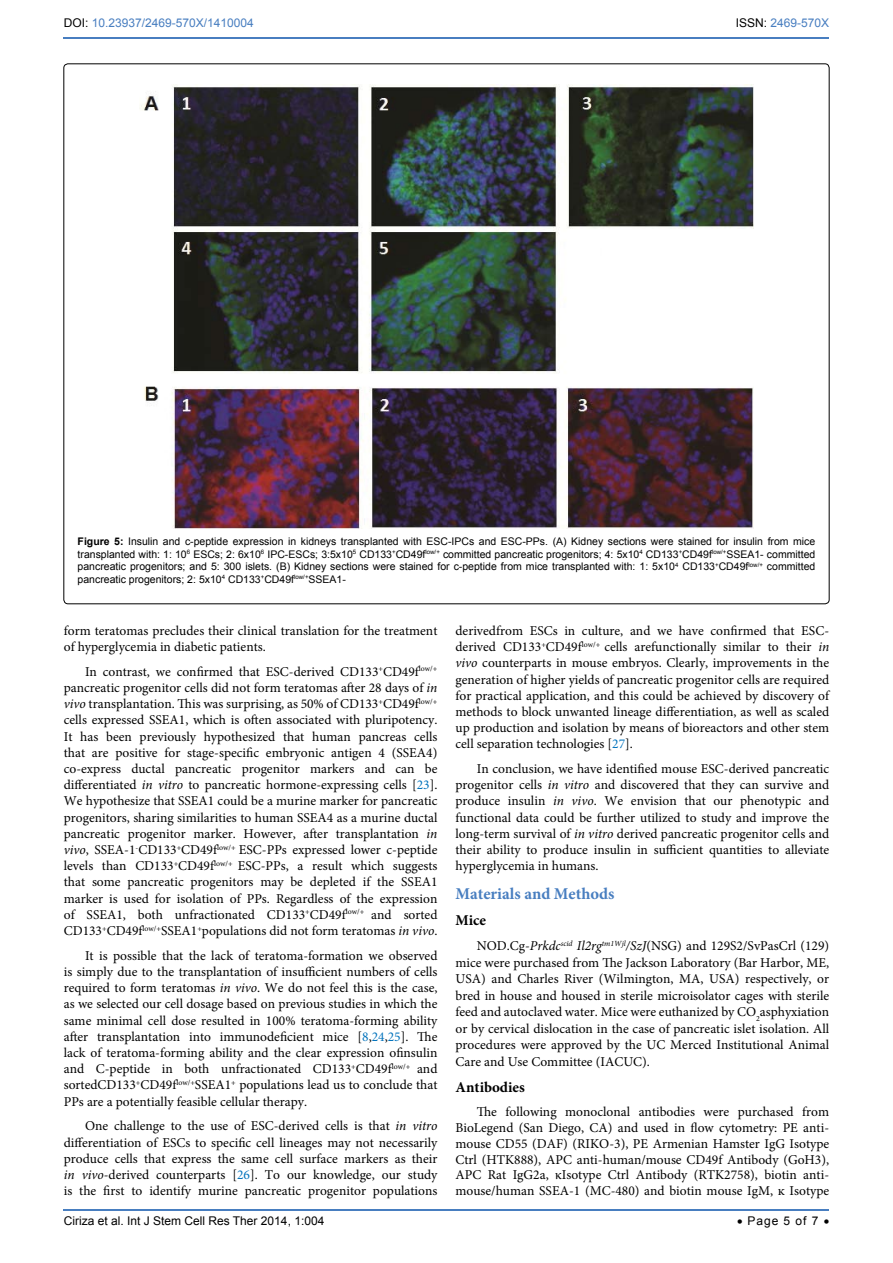
<style>
.page{position:relative;width:893px;height:1263px;background:#fff}
.page>*{position:absolute;margin:0;border:0;box-sizing:border-box;transform-origin:0 0}
.t1{font:700 16.5px "Minion Pro";color:#487ec0}
.t2{font:700 15px "Minion Pro";color:#000}
.t3{font:13.5px/16.2px "Minion Pro";color:#000;text-align:justify}
.t4{font:12px "Arial";color:#000}
.t5{font:12px "Arial";color:#487ec0}
.t6{font:10.5px/12.6px "Arial";color:#000;text-align:justify}
.s1{color:#000}
.s2{font-weight:700}
.s3{font-style:italic}
.s4{color:#0072bc}
</style>
<div class="page">
<hr style="left:64px;top:1209px;width:765px;height:2px;background:#487ec0">
<hr style="left:64px;top:37px;width:765px;height:2px;background:#487ec0">
<img style="left:140px;top:85px;width:614px;height:444px">
<div style="left:603px;top:240px;width:133px;height:37px;background:#fff"></div>
<p class="t5" style="left:64px;top:14px;width:192px"><span class="s1">DOI:</span> 10.23937/2469-570X/1410004</p>
<p class="t5" style="left:736px;top:14px;width:95px"><span class="s1">ISSN:</span> 2469-570X</p>
<p class="t6" style="left:78px;top:535px;width:739px"><span class="s2">Figure 5:</span> Insulin and c-peptide expression in kidneys transplanted with ESC-IPCs and ESC-PPs. (A) Kidney sections were stained for insulin from mice transplanted with: 1: 10<sup>6</sup> ESCs; 2: 6x10<sup>6</sup> IPC-ESCs; 3:5x10<sup>5</sup> CD133<sup>+</sup>CD49f<sup>low/+</sup> committed pancreatic progenitors; 4: 5x10<sup>4</sup> CD133<sup>+</sup>CD49f<sup>low/+</sup>SSEA1- committed pancreatic progenitors; and 5: 300 islets. (B) Kidney sections were stained for c-peptide from mice transplanted with: 1: 5x10<sup>4</sup> CD133<sup>+</sup>CD49f<sup>low/+</sup> committed pancreatic progenitors; 2: 5x10<sup>4</sup> CD133<sup>+</sup>CD49f<sup>low/+</sup>SSEA1-</p>
<p class="t3" style="left:64px;top:623px;width:375px">form teratomas precludes their clinical translation for the treatment of hyperglycemia in diabetic patients.</p>
<p class="t3" style="left:64px;top:663px;width:375px;text-indent:21px">In contrast, we confirmed that ESC-derived CD133<sup>+</sup>CD49f<sup>low/+ </sup>pancreatic progenitor cells did not form teratomas after 28 days of <span class="s3">in vivo</span> transplantation. This was surprising, as 50% of CD133<sup>+</sup>CD49f<sup>low/+ </sup>cells expressed SSEA1, which is often associated with pluripotency.<br>It has been previously hypothesized that human pancreas cells that are positive for stage-specific embryonic antigen 4 (SSEA4) co-express ductal pancreatic progenitor markers and can be differentiated <span class="s3">in vitro</span> to pancreatic hormone-expressing cells [<span class="s4">23</span>].<br>We hypothesize that SSEA1 could be a murine marker for pancreatic progenitors, sharing similarities to human SSEA4 as a murine ductal pancreatic progenitor marker. However, after transplantation <span class="s3">in vivo</span>, SSEA-1<sup>-</sup>CD133<sup>+</sup>CD49f<sup>low/+</sup> ESC-PPs expressed lower c-peptide levels than CD133<sup>+</sup>CD49f<sup>low/+</sup> ESC-PPs, a result which suggests that some pancreatic progenitors may be depleted if the SSEA1 marker is used for isolation of PPs. Regardless of the expression of SSEA1, both unfractionated CD133<sup>+</sup>CD49f<sup>low/+</sup> and sorted CD133<sup>+</sup>CD49f<sup>low/+</sup>SSEA1<sup>+</sup>populations did not form teratomas <span class="s3">in vivo</span>.</p>
<p class="t3" style="left:64px;top:947px;width:375px;text-indent:21px">It is possible that the lack of teratoma-formation we observed is simply due to the transplantation of insufficient numbers of cells required to form teratomas <span class="s3">in vivo</span>. We do not feel this is the case, as we selected our cell dosage based on previous studies in which the same minimal cell dose resulted in 100% teratoma-forming ability after transplantation into immunodeficient mice [<span class="s4">8</span>,<span class="s4">24</span>,<span class="s4">25</span>]. The lack of teratoma-forming ability and the clear expression ofinsulin and C-peptide in both unfractionated CD133<sup>+</sup>CD49f<sup>low/+</sup> and sortedCD133<sup>+</sup>CD49f<sup>low/+</sup>SSEA1<sup>+</sup> populations lead us to conclude that PPs are a potentially feasible cellular therapy.</p>
<p class="t3" style="left:64px;top:1118px;width:375px;text-indent:21px">One challenge to the use of ESC-derived cells is that <span class="s3">in vitro </span>differentiation of ESCs to specific cell lineages may not necessarily produce cells that express the same cell surface markers as their <span class="s3">in vivo</span>-derived counterparts [<span class="s4">26</span>]. To our knowledge, our study is the first to identify murine pancreatic progenitor populations</p>
<p class="t4" style="left:64px;top:1213px;width:262px">Ciriza et al. Int J Stem Cell Res Ther 2014, 1:004</p>
<p class="t3" style="left:455px;top:623px;width:375px">derivedfrom ESCs in culture, and we have confirmed that ESC&shy;derived CD133<sup>+</sup>CD49f<sup>low/+</sup> cells arefunctionally similar to their <span class="s3">in vivo</span> counterparts in mouse embryos. Clearly, improvements in the generation of higher yields of pancreatic progenitor cells are required for practical application, and this could be achieved by discovery of methods to block unwanted lineage differentiation, as well as scaled up production and isolation by means of bioreactors and other stem cell separation technologies [<span class="s4">27</span>].</p>
<p class="t3" style="left:455px;top:761px;width:375px;text-indent:21px">In conclusion, we have identified mouse ESC-derived pancreatic progenitor cells <span class="s3">in vitro</span> and discovered that they can survive and produce insulin <span class="s3">in vivo</span>. We envision that our phenotypic and functional data could be further utilized to study and improve the long-term survival of <span class="s3">in vitro</span> derived pancreatic progenitor cells and their ability to produce insulin in sufficient quantities to alleviate hyperglycemia in humans.</p>
<p class="t1" style="left:455px;top:882px;width:161px">Materials and Methods</p>
<p class="t2" style="left:455px;top:910px;width:32px">Mice</p>
<p class="t3" style="left:455px;top:937px;width:375px;text-indent:21px">NOD.Cg-<span class="s3">Prkdc</span><sup>scid</sup> <span class="s3">Il2rg</span><sup>tm1Wjl</sup><span class="s3">/SzJ</span>(NSG) and 129S2/SvPasCrl (129) mice were purchased from The Jackson Laboratory (Bar Harbor, ME, USA) and Charles River (Wilmington, MA, USA) respectively, or bred in house and housed in sterile microisolator cages with sterile feed and autoclaved water. Mice were euthanized by CO<sub>2</sub>asphyxiation or by cervical dislocation in the case of pancreatic islet isolation. All procedures were approved by the UC Merced Institutional Animal Care and Use Committee (IACUC).</p>
<p class="t2" style="left:455px;top:1077px;width:71px">Antibodies</p>
<p class="t3" style="left:455px;top:1104px;width:375px;line-height:15.8px;text-indent:21px">The following monoclonal antibodies were purchased from BioLegend (San Diego, CA) and used in flow cytometry: PE anti&shy;mouse CD55 (DAF) (RIKO-3), PE Armenian Hamster IgG Isotype Ctrl (HTK888), APC anti-human/mouse CD49f Antibody (GoH3), APC Rat IgG2a, κIsotype Ctrl Antibody (RTK2758), biotin anti&shy;mouse/human SSEA-1 (MC-480) and biotin mouse IgM, ĸ Isotype</p>
<p class="t4" style="left:737px;top:1213px;width:94px">• Page 5 of 7 •</p>
</div>
